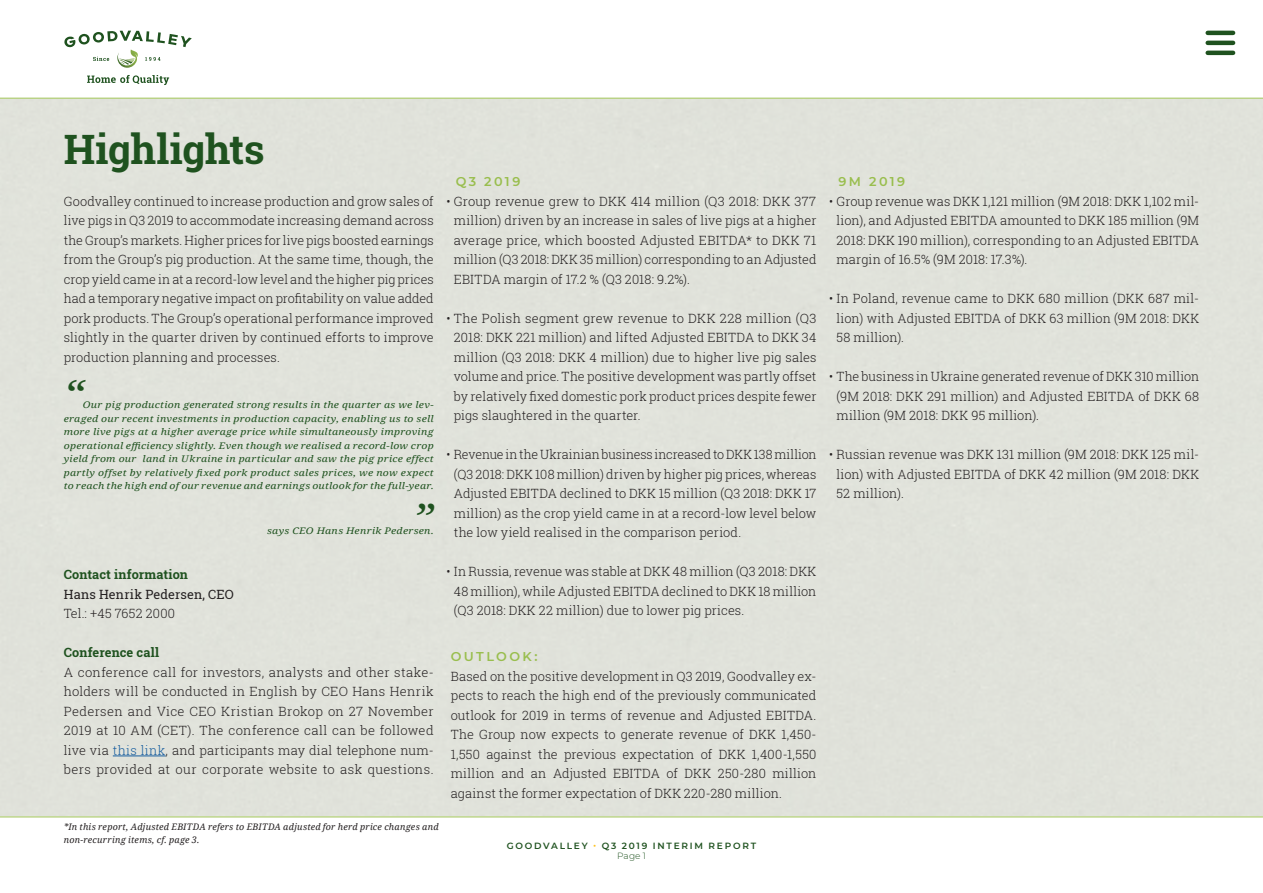
<style>
.page{position:relative;width:1263px;height:893px;background:#fff}
.page>*{position:absolute;margin:0;border:0;box-sizing:border-box;transform-origin:0 0}
.Table_data_fremhævet{font:italic 40.95px "Noto Serif";color:#1f521f;scale:1.1 1}
.t1{font:700 40.5px "Roboto Slab";letter-spacing:-.01em;color:#1f521f}
.Table_data_fremhævet-2{font:italic 39.15px "Noto Serif";color:#1f521f;scale:1.15 1}
.Brødtekst{font:300 12.75px/19.5px "Roboto Slab";letter-spacing:.005em;color:#231f20;text-align:justify}
.Mellemrubrik{font:300 12.75px/19.5px "Roboto Slab";letter-spacing:.01em;color:#231f20;text-align:justify}
.Table_data_fremhævet-3{font:12.75px/19.5px "Roboto Slab";letter-spacing:.01em;color:#231f20}
.Table_data_fremhævet-4{font:700 12.75px "Roboto Slab";letter-spacing:.01em;color:#1f521f}
.Brødtekst-2{font:600 12.75px "Montserrat";letter-spacing:.19em;color:#99be4e}
.Mellemrubrik-2{font:600 12.75px "Montserrat";letter-spacing:.185em;color:#99be4e}
.Table_data_fremhævet-5{font:italic 9.15px/13.5px "Noto Serif";letter-spacing:.025em;color:#1f521f;text-align:justify;scale:1.15 1}
.note{font:italic 9px/13.5px "Noto Serif";letter-spacing:.025em;color:#231f20}
.t2{font:600 9px "Montserrat";letter-spacing:.195em;color:#1f521f}
.t3{font:300 9px "Montserrat";color:#1f521f}
.s1{font-weight:700;color:#1f521f}
.s2{font-weight:300}
.s3{color:#175d9e}
.s4{color:#fec221}
</style>
<div class="page">
<hr style="left:1208px;top:31px;width:25px;height:4px;background:#1f521f">
<hr style="left:1208px;top:41px;width:25px;height:4px;background:#1f521f">
<hr style="left:1208px;top:51px;width:25px;height:4px;background:#1f521f">
<svg style="left:87px;top:75px;width:82px;height:10px"></svg>
<svg style="left:64px;top:31px;width:128px;height:37px"></svg>
<hr style="left:0;top:816px;width:1263px;height:1px;background:#99be4e">
<hr style="left:0;top:98px;width:1263px;height:1px;background:#99be4e">
<hr style="left:113px;top:756px;width:53px;height:1px;background:#175d9e">
<p class="t1" style="left:64px;top:122px;width:202px">Highlights</p>
<p class="Brødtekst" style="left:64px;top:191px;width:371px">Goodvalley continued to increase production and grow sales of live pigs in Q3 2019 to accommodate increasing demand across the Group’s markets. Higher prices for live pigs boosted earnings from the Group’s pig production. At the same time, though, the crop yield came in at a record-low level and the higher pig prices had a temporary negative impact on profitability on value added pork products. The Group’s operational performance improved slightly in the quarter driven by continued efforts to improve production planning and processes.</p>
<p class="Table_data_fremhævet-2" style="left:64px;top:367px;width:19px">“</p>
<p class="Table_data_fremhævet-5" style="left:64px;top:398px;width:323px;text-indent:19px">Our pig production generated strong results in the quarter as we lev&shy;eraged our recent investments in production capacity, enabling us to sell more live pigs at a higher average price while simultaneously improving operational efficiency slightly. Even though we realised a record-low crop yield from our land in Ukraine in particular and saw the pig price effect partly offset by relatively fixed pork product sales prices, we now expect to reach the high end of our revenue and earnings outlook for the full-year.</p>
<p class="Table_data_fremhævet-5" style="left:267px;top:524px;width:146px">says CEO Hans Henrik Pedersen.</p>
<p class="Table_data_fremhævet" style="left:413px;top:490px;width:20px">”</p>
<p class="Table_data_fremhævet-3" style="left:64px;top:565px;width:171px"><span class="s1">Contact information<br></span>Hans Henrik Pedersen, CEO<br><span class="s2">Tel.: +45 7652 2000</span></p>
<p class="Table_data_fremhævet-4" style="left:64px;top:644px;width:97px">Conference call</p>
<p class="Brødtekst" style="left:64px;top:662px;width:371px">A conference call for investors, analysts and other stake&shy;holders will be conducted in English by CEO Hans Henrik Pedersen and Vice CEO Kristian Brokop on 27 November 2019 at 10 AM (CET). The conference call can be followed live via <span class="s3">this link</span>, and participants may dial telephone num&shy;bers provided at our corporate website to ask questions.</p>
<p class="Brødtekst-2" style="left:456px;top:173px;width:66px">Q3 2019</p>
<p class="Brødtekst" style="left:454px;top:191px;width:364px;text-indent:-7px">• Group revenue grew to DKK 414 million (Q3 2018: DKK 377 million) driven by an increase in sales of live pigs at a higher average price, which boosted Adjusted EBITDA* to DKK 71 million (Q3 2018: DKK 35 million) corresponding to an Adjusted EBITDA margin of 17.2 % (Q3 2018: 9.2%).</p>
<p class="Brødtekst" style="left:454px;top:308px;width:364px;text-indent:-7px">• The Polish segment grew revenue to DKK 228 million (Q3<br>2018: DKK 221 million) and lifted Adjusted EBITDA to DKK 34 million (Q3 2018: DKK 4 million) due to higher live pig sales volume and price. The positive development was partly offset by relatively fixed domestic pork product prices despite fewer pigs slaughtered in the quarter.</p>
<p class="Brødtekst" style="left:454px;top:445px;width:364px;text-indent:-7px">• Revenue in the Ukrainian business increased to DKK 138 million (Q3 2018: DKK 108 million) driven by higher pig prices, whereas Adjusted EBITDA declined to DKK 15 million (Q3 2018: DKK 17 million) as the crop yield came in at a record-low level below the low yield realised in the comparison period.</p>
<p class="Brødtekst" style="left:454px;top:562px;width:364px;text-indent:-7px">• In Russia, revenue was stable at DKK 48 million (Q3 2018: DKK 48 million), while Adjusted EBITDA declined to DKK 18 million (Q3 2018: DKK 22 million) due to lower pig prices.</p>
<p class="Mellemrubrik-2" style="left:451px;top:648px;width:88px">OUTLOOK:</p>
<p class="Mellemrubrik" style="left:451px;top:666px;width:367px">Based on the positive development in Q3 2019, Goodvalley ex&shy;pects to reach the high end of the previously communicated outlook for 2019 in terms of revenue and Adjusted EBITDA.<br>The Group now expects to generate revenue of DKK 1,450- 1,550 against the previous expectation of DKK 1,400-1,550 million and an Adjusted EBITDA of DKK 250-280 million against the former expectation of DKK 220-280 million.</p>
<p class="note" style="left:64px;top:819px;width:376px">*In this report, Adjusted EBITDA refers to EBITDA adjusted for herd price changes and non-recurring items, cf. page 3.</p>
<p class="t2" style="left:507px;top:839px;width:251px">GOODVALLEY <span class="s4">•</span> Q3 2019 INTERIM REPORT</p>
<p class="t3" style="left:617px;top:849px;width:30px">Page 1</p>
<p class="Brødtekst-2" style="left:838px;top:173px;width:68px">9M 2019</p>
<p class="Brødtekst" style="left:836px;top:191px;width:364px;text-indent:-7px">• Group revenue was DKK 1,121 million (9M 2018: DKK 1,102 mil&shy;lion), and Adjusted EBITDA amounted to DKK 185 million (9M 2018: DKK 190 million), corresponding to an Adjusted EBITDA margin of 16.5% (9M 2018: 17.3%).</p>
<p class="Brødtekst" style="left:836px;top:289px;width:364px;text-indent:-7px">• In Poland, revenue came to DKK 680 million (DKK 687 mil&shy;lion) with Adjusted EBITDA of DKK 63 million (9M 2018: DKK 58 million).</p>
<p class="Brødtekst" style="left:836px;top:367px;width:364px;text-indent:-7px">• The business in Ukraine generated revenue of DKK 310 million (9M 2018: DKK 291 million) and Adjusted EBITDA of DKK 68 million (9M 2018: DKK 95 million).</p>
<p class="Brødtekst" style="left:836px;top:445px;width:364px;text-indent:-7px">• Russian revenue was DKK 131 million (9M 2018: DKK 125 mil&shy;lion) with Adjusted EBITDA of DKK 42 million (9M 2018: DKK 52 million).</p>
</div>
